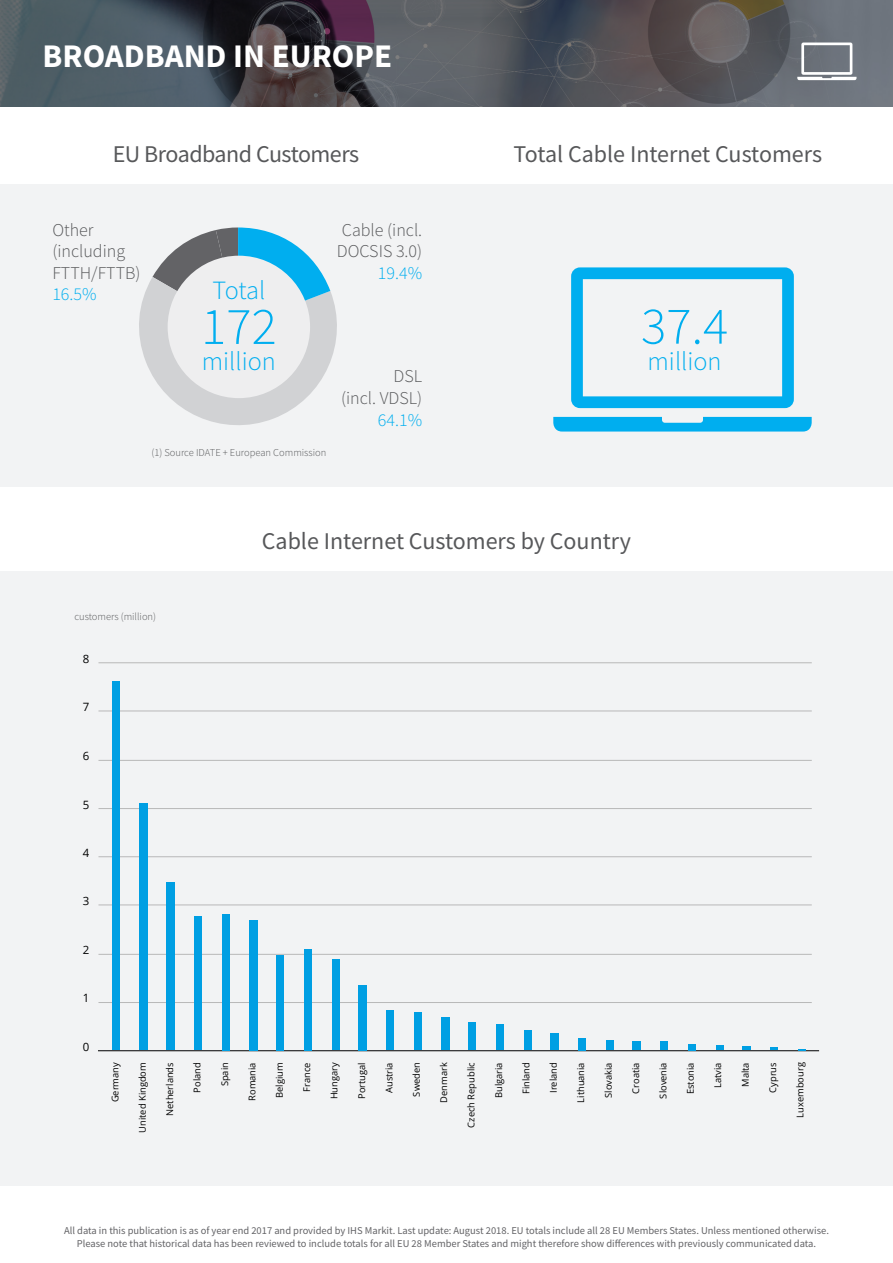
<style>
.page{position:relative;width:893px;height:1263px;background:#fff}
.page>*{position:absolute;margin:0;border:0;box-sizing:border-box;transform-origin:0 0}
.subtitel_body_txt{font:300 52.65px "Source Sans Pro";color:#00aeef}
.t1{font:700 33px "Source Sans Pro";color:#fff}
.subtitel_body_txt-2{font:300 26.4px "Source Sans Pro";color:#00aeef}
.subtitel_body_txt-3{font:24px "Source Sans Pro";color:#57585a}
.subtitel_body_txt-4{font:24px "Source Sans Pro";letter-spacing:-.02em;color:#57585a}
.subtitel_body_txt-5{font:300 18px "Source Sans Pro";color:#57585a}
.subtitel_body_txt-6{font:300 18px "Source Sans Pro";color:#00aeef}
.t2{font:11.4px "Open Sans";color:#000}
.body_txt{font:10.5px "Source Sans Pro";color:#636366}
.subtitel_body_txt-7{font:300 10.5px "Source Sans Pro";color:#57585a}
.t3{font:9.3px "Open Sans";color:#000}
</style>
<div class="page">
<div style="left:0;top:184px;width:893px;height:303px;background:#f2f3f4"></div>
<svg style="left:139px;top:227px;width:198px;height:198px"></svg>
<div style="left:168px;top:256px;width:142px;height:142px;background:#eeeeef;border-radius:50%"></div>
<div style="left:0;top:571px;width:893px;height:615px;background:#f2f3f4"></div>
<svg style="left:0;top:0;width:893px;height:106px;background:#50535a"></svg>
<svg style="left:797px;top:43px;width:59px;height:37px"></svg>
<svg style="left:553px;top:267px;width:259px;height:165px"></svg>
<hr style="left:98px;top:1050px;width:721px;height:1px;background:#000">
<hr style="left:98px;top:1002px;width:714px;height:1px;background:#b8b8b8">
<hr style="left:98px;top:954px;width:714px;height:1px;background:#b8b8b8">
<hr style="left:98px;top:905px;width:714px;height:1px;background:#b8b8b8">
<hr style="left:98px;top:856px;width:714px;height:1px;background:#b8b8b8">
<hr style="left:98px;top:808px;width:714px;height:1px;background:#b8b8b8">
<hr style="left:98px;top:760px;width:714px;height:1px;background:#b8b8b8">
<hr style="left:98px;top:711px;width:714px;height:1px;background:#b8b8b8">
<hr style="left:98px;top:662px;width:714px;height:1px;background:#b8b8b8">
<div style="left:112px;top:681px;width:8px;height:369px;background:#009fe3"></div>
<div style="left:139px;top:803px;width:9px;height:247px;background:#009fe3"></div>
<div style="left:167px;top:883px;width:8px;height:167px;background:#009fe3"></div>
<div style="left:194px;top:916px;width:8px;height:134px;background:#009fe3"></div>
<div style="left:222px;top:914px;width:8px;height:136px;background:#009fe3"></div>
<div style="left:249px;top:920px;width:8px;height:130px;background:#009fe3"></div>
<div style="left:277px;top:955px;width:7px;height:95px;background:#009fe3"></div>
<div style="left:304px;top:949px;width:8px;height:101px;background:#009fe3"></div>
<div style="left:332px;top:960px;width:7px;height:90px;background:#009fe3"></div>
<div style="left:359px;top:985px;width:8px;height:65px;background:#009fe3"></div>
<div style="left:386px;top:1010px;width:8px;height:40px;background:#009fe3"></div>
<div style="left:414px;top:1013px;width:8px;height:37px;background:#009fe3"></div>
<div style="left:441px;top:1017px;width:8px;height:33px;background:#009fe3"></div>
<div style="left:468px;top:1022px;width:8px;height:28px;background:#009fe3"></div>
<div style="left:496px;top:1025px;width:8px;height:25px;background:#009fe3"></div>
<div style="left:524px;top:1031px;width:7px;height:19px;background:#009fe3"></div>
<div style="left:551px;top:1033px;width:8px;height:17px;background:#009fe3"></div>
<div style="left:578px;top:1038px;width:8px;height:12px;background:#009fe3"></div>
<div style="left:606px;top:1040px;width:7px;height:10px;background:#009fe3"></div>
<div style="left:633px;top:1042px;width:8px;height:8px;background:#009fe3"></div>
<div style="left:660px;top:1042px;width:8px;height:8px;background:#009fe3"></div>
<div style="left:688px;top:1044px;width:8px;height:6px;background:#009fe3"></div>
<svg style="left:716px;top:1045px;width:7px;height:5px"></svg>
<svg style="left:742px;top:1046px;width:9px;height:4px"></svg>
<svg style="left:770px;top:1048px;width:8px;height:2px"></svg>
<p class="t1" style="left:43px;top:34px;width:351px">BROADBAND IN EUROPE</p>
<p class="subtitel_body_txt-4" style="left:113px;top:139px;width:248px">EU Broadband Customers</p>
<p class="subtitel_body_txt-5" style="left:52px;top:219px;width:43px">Other</p>
<p class="subtitel_body_txt-5" style="left:52px;top:240px;width:74px">(including</p>
<p class="subtitel_body_txt-5" style="left:52px;top:262px;width:90px">FTTH/FTTB)</p>
<p class="subtitel_body_txt-6" style="left:52px;top:283px;width:46px">16.5%</p>
<p class="subtitel_body_txt-2" style="left:212px;top:274px;width:54px">Total</p>
<p class="subtitel_body_txt" style="left:201px;top:294px;width:77px">172</p>
<p class="subtitel_body_txt-2" style="left:202px;top:345px;width:76px">million</p>
<p class="subtitel_body_txt-7" style="left:151px;top:446px;width:176px">(1) Source IDATE + European Commission</p>
<p class="subtitel_body_txt-5" style="left:342px;top:219px;width:82px">Cable (incl.</p>
<p class="subtitel_body_txt-5" style="left:337px;top:240px;width:87px">DOCSIS 3.0)</p>
<p class="subtitel_body_txt-6" style="left:378px;top:262px;width:46px">19.4%</p>
<p class="subtitel_body_txt-5" style="left:394px;top:365px;width:30px">DSL</p>
<p class="subtitel_body_txt-5" style="left:341px;top:387px;width:83px">(incl. VDSL)</p>
<p class="subtitel_body_txt-6" style="left:378px;top:409px;width:46px">64.1%</p>
<p class="subtitel_body_txt-3" style="left:514px;top:139px;width:310px">Total Cable Internet Customers</p>
<p class="subtitel_body_txt" style="left:641px;top:294px;width:89px">37.4</p>
<p class="subtitel_body_txt-2" style="left:648px;top:345px;width:76px">million</p>
<p class="subtitel_body_txt-7" style="left:74px;top:610px;width:83px">customers (million)</p>
<p class="t2" style="left:83px;top:651px;width:8px">8</p>
<p class="t2" style="left:83px;top:699px;width:8px">7</p>
<p class="t2" style="left:83px;top:748px;width:8px">6</p>
<p class="t2" style="left:83px;top:796px;width:8px">5</p>
<p class="t2" style="left:83px;top:845px;width:8px">4</p>
<p class="t2" style="left:83px;top:893px;width:8px">3</p>
<p class="t2" style="left:83px;top:942px;width:8px">2</p>
<p class="t2" style="left:83px;top:990px;width:8px">1</p>
<p class="t2" style="left:83px;top:1039px;width:8px">0</p>
<p class="subtitel_body_txt-3" style="left:262px;top:526px;width:371px">Cable Internet Customers by Country</p>
<p class="t3" style="left:109px;top:1102px;width:42px;rotate:-90deg">Germany</p>
<p class="t3" style="left:136px;top:1133px;width:72px;rotate:-90deg">United Kingdom</p>
<p class="t3" style="left:163px;top:1116px;width:55px;rotate:-90deg">Netherlands</p>
<p class="t3" style="left:191px;top:1092px;width:32px;rotate:-90deg">Poland</p>
<p class="t3" style="left:218px;top:1086px;width:26px;rotate:-90deg">Spain</p>
<p class="t3" style="left:246px;top:1101px;width:40px;rotate:-90deg">Romania</p>
<p class="t3" style="left:273px;top:1098px;width:37px;rotate:-90deg">Belgium</p>
<p class="t3" style="left:300px;top:1091px;width:31px;rotate:-90deg">France</p>
<p class="t3" style="left:328px;top:1099px;width:39px;rotate:-90deg">Hungary</p>
<p class="t3" style="left:355px;top:1099px;width:38px;rotate:-90deg">Portugal</p>
<p class="t3" style="left:383px;top:1093px;width:32px;rotate:-90deg">Austria</p>
<p class="t3" style="left:410px;top:1096px;width:36px;rotate:-90deg">Sweden</p>
<p class="t3" style="left:437px;top:1102px;width:42px;rotate:-90deg">Denmark</p>
<p class="t3" style="left:465px;top:1127px;width:67px;rotate:-90deg">Czech Republic</p>
<p class="t3" style="left:492px;top:1098px;width:37px;rotate:-90deg">Bulgaria</p>
<p class="t3" style="left:520px;top:1094px;width:33px;rotate:-90deg">Finland</p>
<p class="t3" style="left:547px;top:1093px;width:32px;rotate:-90deg">Ireland</p>
<p class="t3" style="left:574px;top:1103px;width:42px;rotate:-90deg">Lithuania</p>
<p class="t3" style="left:602px;top:1098px;width:37px;rotate:-90deg">Slovakia</p>
<p class="t3" style="left:629px;top:1093px;width:33px;rotate:-90deg">Croatia</p>
<p class="t3" style="left:657px;top:1098px;width:38px;rotate:-90deg">Slovenia</p>
<p class="t3" style="left:684px;top:1094px;width:33px;rotate:-90deg">Estonia</p>
<p class="t3" style="left:712px;top:1088px;width:27px;rotate:-90deg">Latvia</p>
<p class="t3" style="left:739px;top:1087px;width:26px;rotate:-90deg">Malta</p>
<p class="t3" style="left:766px;top:1092px;width:32px;rotate:-90deg">Cyprus</p>
<p class="t3" style="left:794px;top:1117px;width:57px;rotate:-90deg">Luxembourg</p>
<p class="body_txt" style="left:64px;top:1224px;width:766px">All data in this publication is as of year end 2017 and provided by IHS Markit. Last update: August 2018. EU totals include all 28 EU Members States. Unless mentioned otherwise.</p>
<p class="body_txt" style="left:77px;top:1236px;width:741px">Please note that historical data has been reviewed to include totals for all EU 28 Member States and might therefore show differences with previously communicated data.</p>
</div>
